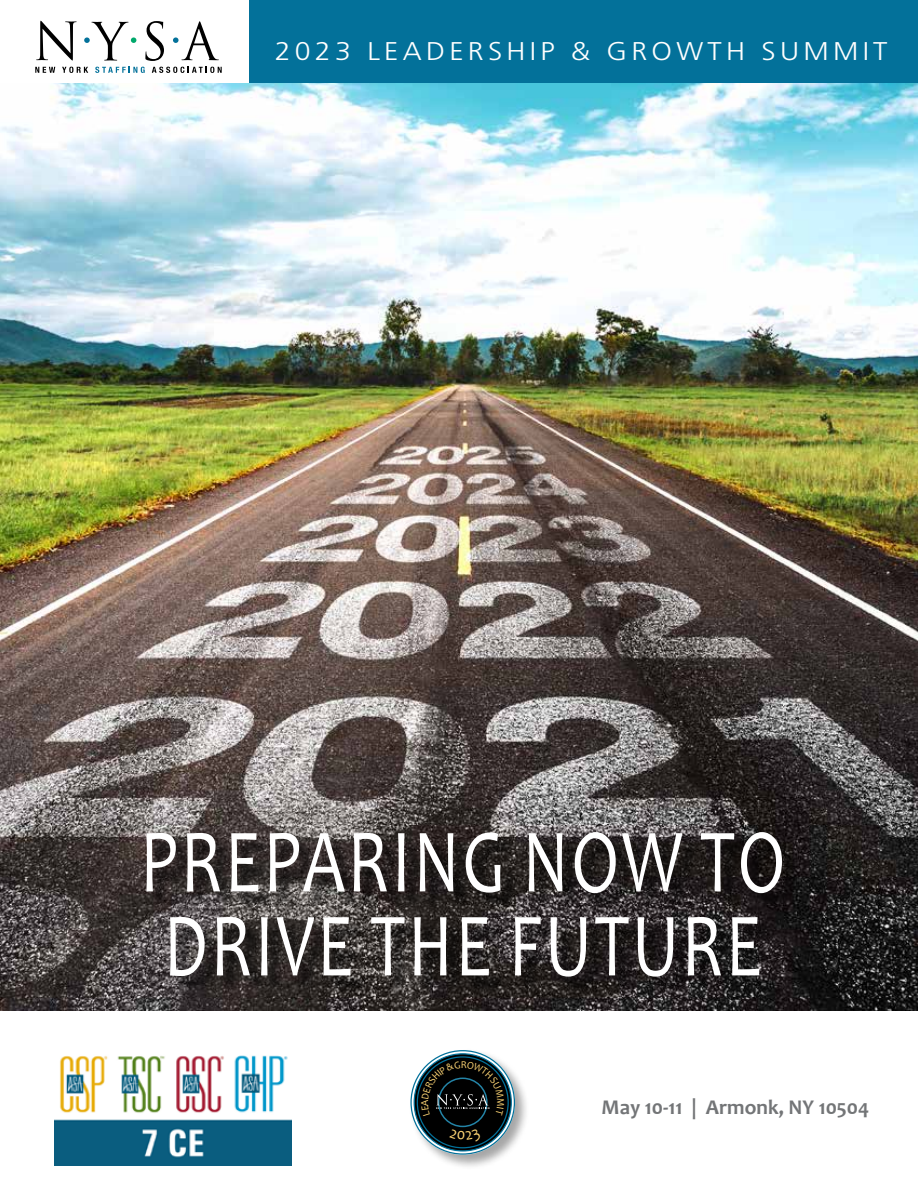
<style>
.page{position:relative;width:918px;height:1188px;background:#fff}
.page>*{position:absolute;margin:0;border:0;box-sizing:border-box;transform-origin:0 0}
.t1{font:91.5px/84px "Candara";letter-spacing:.04em;color:#fff;scale:.75 1}
.t2{font:300 25.65px "Frutiger";letter-spacing:.15em;color:#fff;scale:1.11 1}
.t3{font:700 21px "Candara";color:#737577}
</style>
<div class="page">
<div style="left:409px;top:1048px;width:121px;height:122px;background:#000;opacity:.35"></div>
<div style="left:250px;top:0;width:668px;height:83px;background:#03719a"></div>
<svg style="left:36px;top:21px;width:41px;height:40px"></svg>
<svg style="left:145px;top:21px;width:19px;height:40px"></svg>
<svg style="left:84px;top:22px;width:52px;height:39px"></svg>
<svg style="left:173px;top:21px;width:46px;height:39px"></svg>
<svg style="left:35px;top:67px;width:20px;height:6px"></svg>
<svg style="left:62px;top:67px;width:26px;height:6px"></svg>
<svg style="left:95px;top:67px;width:50px;height:6px"></svg>
<svg style="left:152px;top:67px;width:70px;height:6px"></svg>
<img style="left:54px;top:1055px;width:237px;height:111px">
<img style="left:0;top:83px;width:918px;height:927px">
<div style="left:149px;top:835px;width:652px;height:160px;background:#000;opacity:.75"></div>
<svg style="left:413px;top:1053px;width:100px;height:99px;background:#354247"></svg>
<p class="t2" style="left:275px;top:36px;width:554px">2023 LEADERSHIP &amp; GROWTH SUMMIT</p>
<p class="t1" style="left:140px;top:820px;width:862px">PREPARING NOW TO<br>DRIVE THE FUTURE</p>
<p class="t3" style="left:602px;top:1094px;width:269px">May 10-11 | Armonk, NY 10504</p>
</div>
